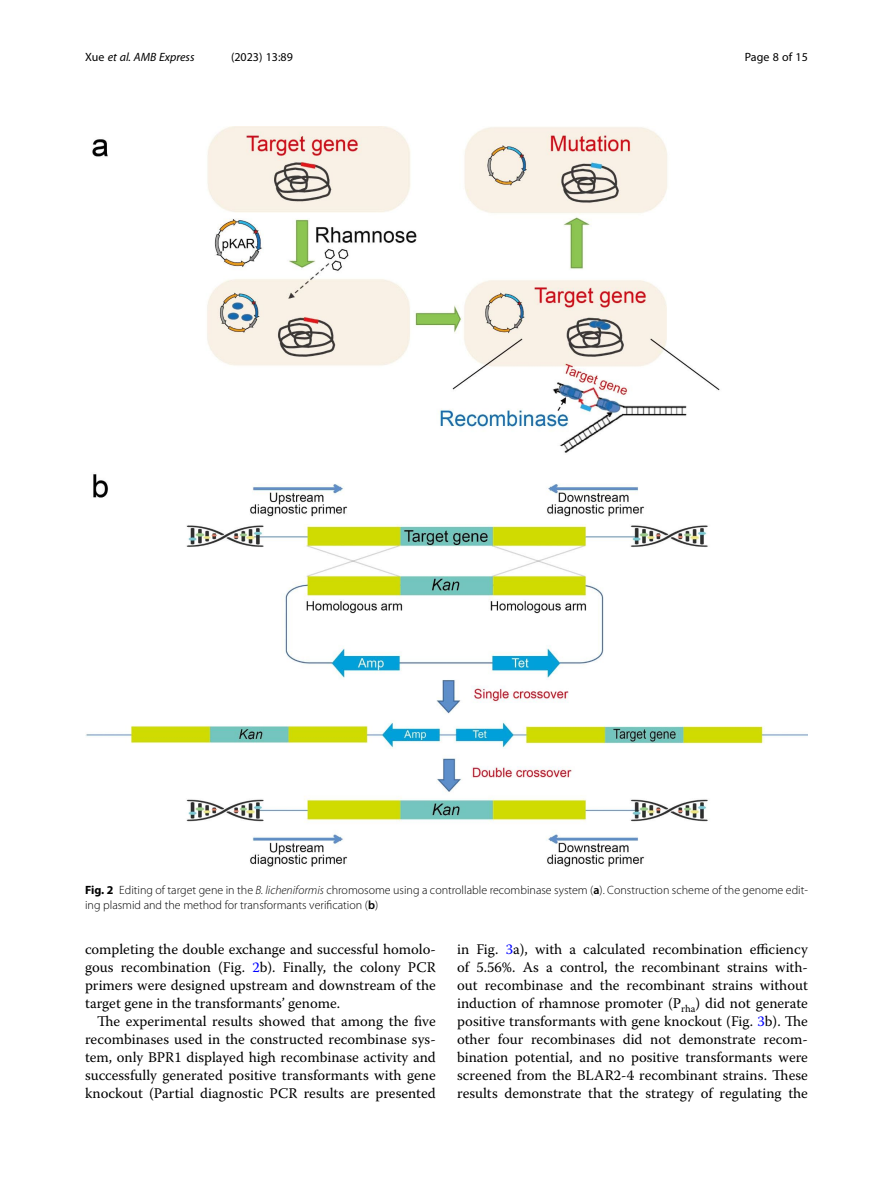
<style>
.page{position:relative;width:893px;height:1191px;background:#fff}
.page>*{position:absolute;margin:0;border:0;box-sizing:border-box;transform-origin:0 0}
.Body_Text_Indent{font:14.7px/18px "Warnock Pro";color:#000;text-align:justify}
.Figure_Caption{font:300 12px/15px "Myriad Pro";color:#000}
.t1{font:12px "Myriad Pro";color:#000}
.t2{font:italic 12px "Myriad Pro";color:#000}
.s1{font-style:normal}
.s2{font-weight:700}
.s3{font-style:italic}
.s4{font-weight:600}
.s5{color:#00f}
</style>
<div class="page">
<img style="left:85px;top:126px;width:723px;height:741px">
<p class="t2" style="left:85px;top:50px;width:111px"><span class="s1">Xue</span> et al. AMB Express</p>
<p class="t1" style="left:231px;top:50px;width:63px">(2023) 13:89</p>
<p class="t1" style="left:745px;top:50px;width:65px">Page 8 of 15</p>
<p class="Figure_Caption" style="left:85px;top:883px;width:724px"><span class="s2">Fig. 2</span> Editing of target gene in the <span class="s3">B. licheniformis</span> chromosome using a controllable recombinase system (<span class="s4">a</span>). Construction scheme of the genome edit&shy;ing plasmid and the method for transformants verification (<span class="s4">b</span>)</p>
<p class="Body_Text_Indent" style="left:85px;top:940px;width:352px">completing the double exchange and successful homolo&shy;gous recombination (Fig. <span class="s5">2</span>b). Finally, the colony PCR primers were designed upstream and downstream of the target gene in the transformants’ genome.</p>
<p class="Body_Text_Indent" style="left:85px;top:1012px;width:352px;text-indent:12px">The experimental results showed that among the five recombinases used in the constructed recombinase sys&shy;tem, only BPR1 displayed high recombinase activity and successfully generated positive transformants with gene knockout (Partial diagnostic PCR results are presented</p>
<p class="Body_Text_Indent" style="left:457px;top:940px;width:352px">in Fig. <span class="s5">3</span>a), with a calculated recombination efficiency of 5.56%. As a control, the recombinant strains with&shy;out recombinase and the recombinant strains without induction of rhamnose promoter (P<sub>rha</sub>) did not generate positive transformants with gene knockout (Fig. <span class="s5">3</span>b). The other four recombinases did not demonstrate recom&shy;bination potential, and no positive transformants were screened from the BLAR2-4 recombinant strains. These results demonstrate that the strategy of regulating the</p>
</div>
